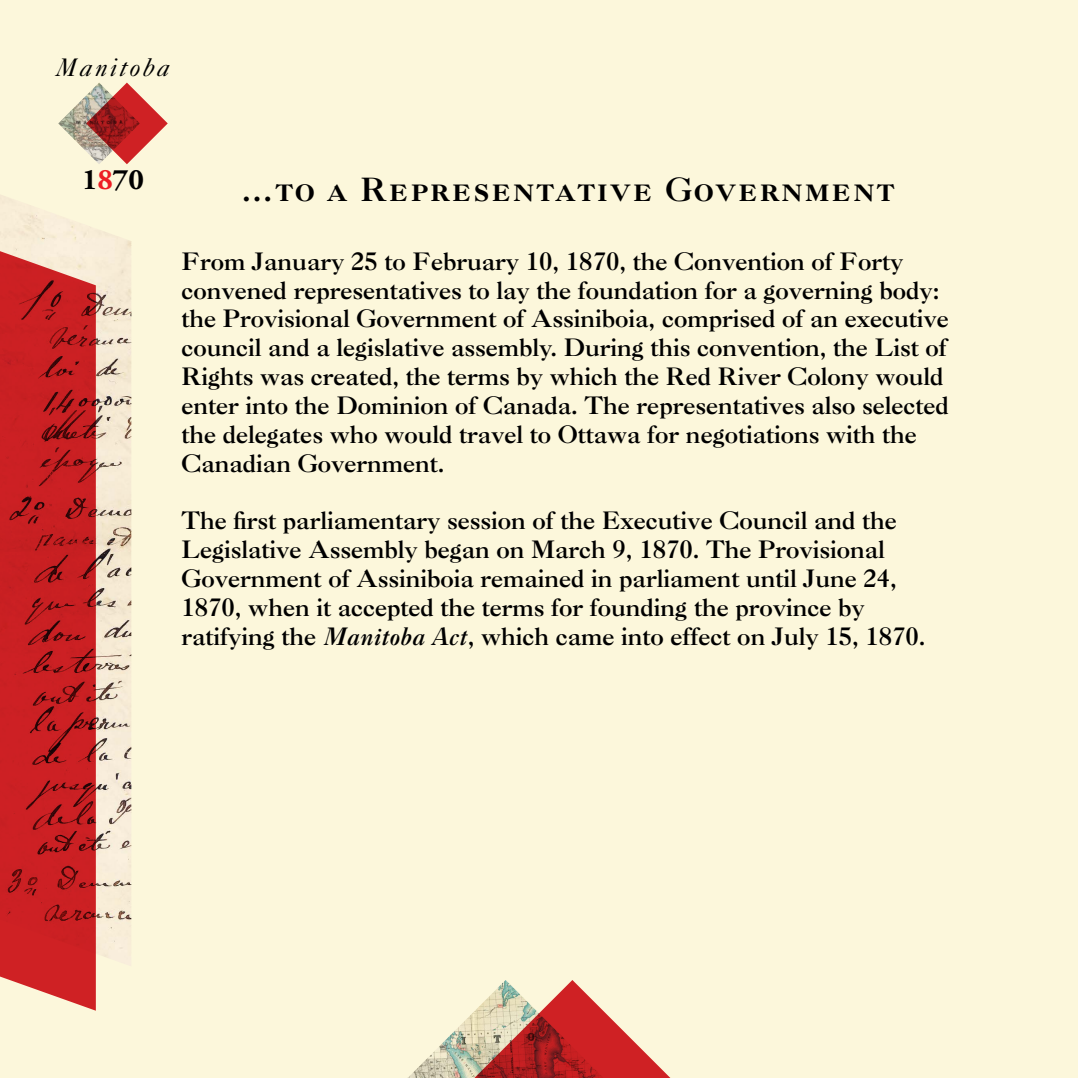
<style>
.page{position:relative;width:1078px;height:1078px;background:#fff}
.page>*{position:absolute;margin:0;border:0;box-sizing:border-box;transform-origin:0 0}
.t1{font:32px "Caslon Three Roman SC";letter-spacing:.06em;color:#000}
.t2{font:700 29.76px "Adobe Garamond Pro";color:#000}
.t3{font:25.36px "Caslon Five Forty Italic Os F";letter-spacing:.1em;color:#000}
.t4{font:24px/28.8px "Caslon Three LT";color:#000}
.s1{color:#ed1d24}
.s2{font-style:italic}
</style>
<div class="page">
<div style="left:0;top:0;width:1077px;height:1077px;background:#fcf7db"></div>
<img style="left:58px;top:96px;width:28px;height:55px">
<svg style="left:86px;top:83px;width:82px;height:81px"></svg>
<img style="left:96px;top:230px;width:35px;height:729px">
<svg style="left:0;top:195px;width:96px;height:815px;background:#c73535"></svg>
<img style="left:409px;top:1012px;width:65px;height:65px">
<svg style="left:474px;top:980px;width:196px;height:97px"></svg>
<p class="t3" style="left:56px;top:52px;width:115px">Manitoba</p>
<p class="t2" style="left:82px;top:162px;width:63px">1<span class="s1">8</span>70</p>
<h1 class="t1" style="left:241px;top:170px;width:654px">…to a Representative Government</h1>
<p class="t4" style="left:181px;top:246px;width:768px">From January 25 to February 10, 1870, the Convention of Forty convened representatives to lay the foundation for a governing body: the Provisional Government of Assiniboia, comprised of an executive council and a legislative assembly. During this convention, the List of Rights was created, the terms by which the Red River Colony would enter into the Dominion of Canada. The representatives also selected the delegates who would travel to Ottawa for negotiations with the Canadian Government.</p>
<p class="t4" style="left:181px;top:506px;width:745px">The first parliamentary session of the Executive Council and the Legislative Assembly began on March 9, 1870. The Provisional Government of Assiniboia remained in parliament until June 24, 1870, when it accepted the terms for founding the province by ratifying the <span class="s2">Manitoba Act</span>, which came into effect on July 15, 1870.</p>
</div>
